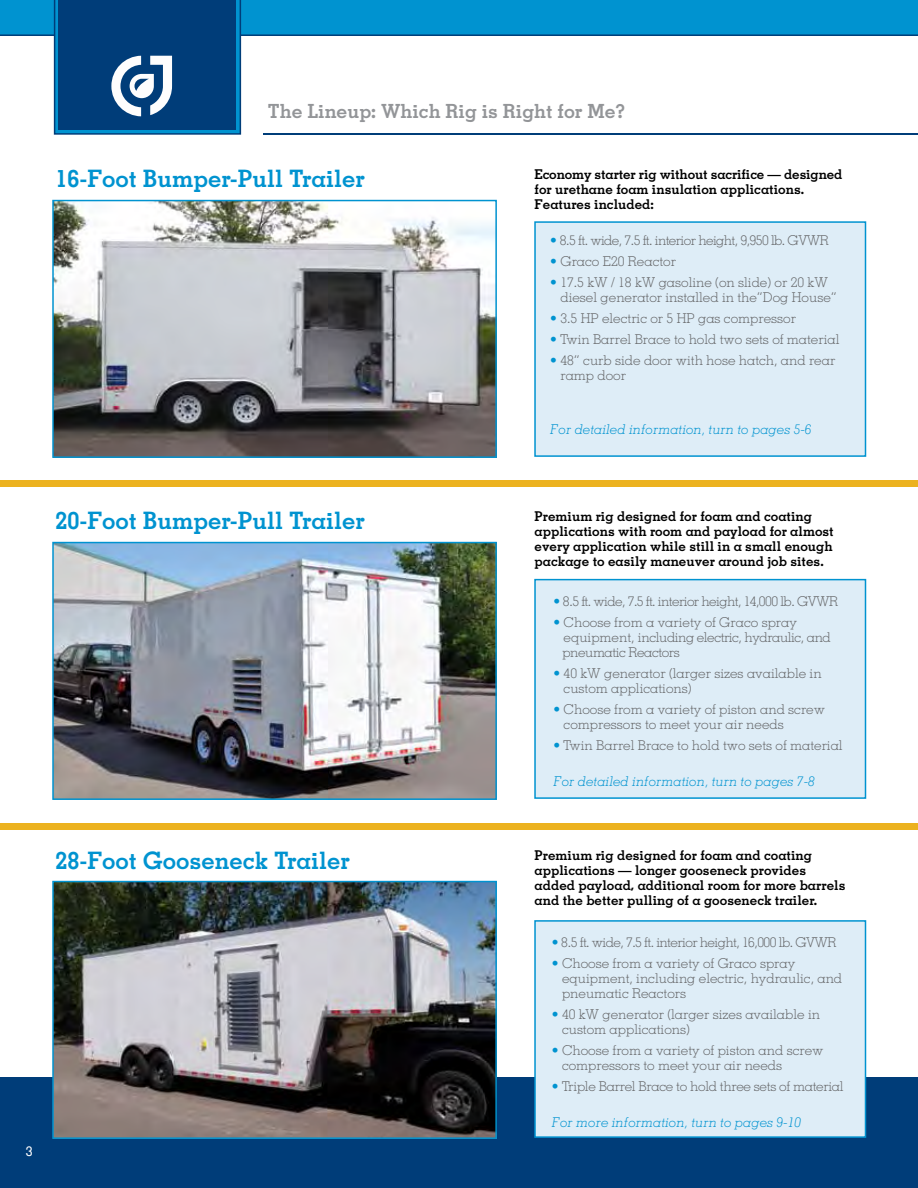
<style>
.page{position:relative;width:918px;height:1188px;background:#fff}
.page>*{position:absolute;margin:0;border:0;box-sizing:border-box;transform-origin:0 0}
.t1{font:700 24px "Memphis LT Std";color:#0093d0}
.t2{font:700 19.5px "Memphis LT Std";color:#939598}
.t3{font:300 13.5px/15px "Memphis LT Std";color:#636466}
.t4{font:700 13.5px/15px "Memphis LT Std";color:#000}
.t5{font:300 13.5px "Memphis LT Std";letter-spacing:-.04em;color:#636466}
.t6{font:italic 300 13.5px "Memphis LT Std";color:#0093d0}
.t7{font:300 13.5px/15px "Memphis LT Std";letter-spacing:-.03em;color:#636466}
.t8{font:300 13.5px "Memphis LT Std";letter-spacing:-.02em;color:#636466}
.t9{font:500 13.5px "Memphis LT Std";color:#fff}
.s1{color:#0093d0}
</style>
<div class="page">
<div style="left:534px;top:221px;width:332px;height:236px;background:#deedf7;border:2px solid #0093d0"></div>
<div style="left:0;top:1078px;width:918px;height:110px;background:#003d79"></div>
<img style="left:55px;top:203px;width:439px;height:252px">
<div style="left:52px;top:200px;width:445px;height:258px;border:2px solid #0093d0"></div>
<div style="left:0;top:480px;width:918px;height:6px;background:#ecb21f"></div>
<svg style="left:0;top:0;width:918px;height:135px"></svg>
<div style="left:0;top:824px;width:918px;height:6px;background:#ecb21f"></div>
<div style="left:534px;top:579px;width:332px;height:220px;background:#deedf7;border:2px solid #0093d0"></div>
<img style="left:55px;top:545px;width:439px;height:252px">
<div style="left:52px;top:542px;width:445px;height:258px;border:2px solid #0093d0"></div>
<div style="left:534px;top:920px;width:332px;height:218px;background:#deedf7;border:2px solid #0093d0"></div>
<img style="left:55px;top:884px;width:439px;height:252px">
<div style="left:52px;top:881px;width:445px;height:258px;border:2px solid #0093d0"></div>
<h2 class="t2" style="left:268px;top:99px;width:359px">The Lineup: Which Rig is Right for Me?</h2>
<h1 class="t1" style="left:56px;top:163px;width:311px">16-Foot Bumper-Pull Trailer</h1>
<p class="t4" style="left:535px;top:166px;width:309px">Economy starter rig without sacrifice — designed for urethane foam insulation applications.<br>Features included:</p>
<p class="t5" style="left:550px;top:232px;width:280px"><span class="s1">•</span> 8.5 ft. wide, 7.5 ft. interior height, 9,950 lb. GVWR</p>
<p class="t3" style="left:550px;top:253px;width:127px"><span class="s1">•</span> Graco E20 Reactor</p>
<p class="t3" style="left:560px;top:275px;width:278px;text-indent:-10px"><span class="s1">•</span> 17.5 kW / 18 kW gasoline (on slide) or 20 kW diesel generator installed in the“Dog House”</p>
<p class="t3" style="left:550px;top:311px;width:247px"><span class="s1">•</span> 3.5 HP electric or 5 HP gas compressor</p>
<p class="t3" style="left:550px;top:332px;width:291px"><span class="s1">•</span> Twin Barrel Brace to hold two sets of material</p>
<p class="t3" style="left:560px;top:353px;width:276px;text-indent:-10px"><span class="s1">•</span> 48” curb side door with hose hatch, and rear ramp door</p>
<p class="t6" style="left:550px;top:421px;width:263px">For detailed information, turn to pages 5-6</p>
<h1 class="t1" style="left:56px;top:505px;width:311px">20-Foot Bumper-Pull Trailer</h1>
<h1 class="t1" style="left:56px;top:846px;width:296px">28-Foot Gooseneck Trailer</h1>
<p class="t9" style="left:26px;top:1143px;width:8px">3</p>
<p class="t4" style="left:535px;top:508px;width:301px">Premium rig designed for foam and coating applications with room and payload for almost every application while still in a small enough package to easily maneuver around job sites.</p>
<p class="t5" style="left:554px;top:593px;width:286px"><span class="s1">•</span> 8.5 ft. wide, 7.5 ft. interior height, 14,000 lb. GVWR</p>
<p class="t7" style="left:562px;top:615px;width:270px;text-indent:-9px"><span class="s1">•</span> Choose from a variety of Graco spray equipment, including electric, hydraulic, and pneumatic Reactors</p>
<p class="t3" style="left:564px;top:666px;width:260px;text-indent:-10px"><span class="s1">•</span> 40 kW generator (larger sizes available in custom applications)</p>
<p class="t3" style="left:564px;top:702px;width:263px;text-indent:-10px"><span class="s1">•</span> Choose from a variety of piston and screw compressors to meet your air needs</p>
<p class="t3" style="left:554px;top:738px;width:291px"><span class="s1">•</span> Twin Barrel Brace to hold two sets of material</p>
<p class="t6" style="left:554px;top:773px;width:263px">For detailed information, turn to pages 7-8</p>
<p class="t4" style="left:535px;top:847px;width:312px">Premium rig designed for foam and coating applications — longer gooseneck provides added payload, additional room for more barrels and the better pulling of a gooseneck trailer.</p>
<p class="t5" style="left:552px;top:934px;width:286px"><span class="s1">•</span> 8.5 ft. wide, 7.5 ft. interior height, 16,000 lb. GVWR</p>
<p class="t3" style="left:562px;top:956px;width:282px;text-indent:-10px"><span class="s1">•</span> Choose from a variety of Graco spray equipment, including electric, hydraulic, and pneumatic Reactors</p>
<p class="t3" style="left:562px;top:1007px;width:260px;text-indent:-10px"><span class="s1">•</span> 40 kW generator (larger sizes available in custom applications)</p>
<p class="t3" style="left:562px;top:1043px;width:263px;text-indent:-10px"><span class="s1">•</span> Choose from a variety of piston and screw compressors to meet your air needs</p>
<p class="t8" style="left:552px;top:1078px;width:293px"><span class="s1">•</span> Triple Barrel Brace to hold three sets of material</p>
<p class="t6" style="left:552px;top:1114px;width:251px">For more information, turn to pages 9-10</p>
</div>
